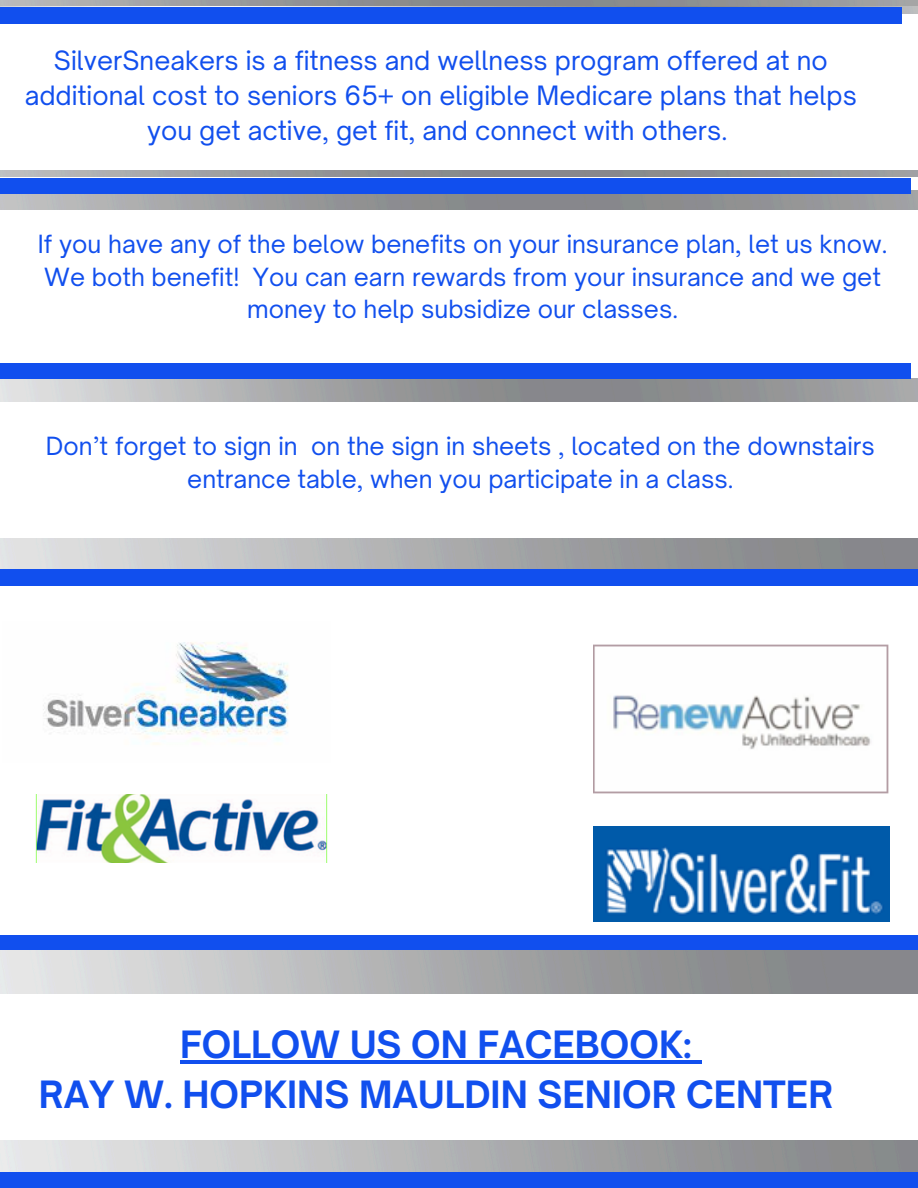
<style>
.page{position:relative;width:918px;height:1188px;background:#fff}
.page>*{position:absolute;margin:0;border:0;box-sizing:border-box;transform-origin:0 0}
.t1{font:700 36px/49.5px "Open Sauce One";color:#114fee;text-align:center}
.t2{font:25.5px/34.8px "Open Sauce One";color:#114fee;text-align:center}
.t3{font:24px/32.7px "Open Sauce One";color:#114fee;text-align:center}
</style>
<div class="page">
<img style="left:43px;top:642px;width:246px;height:103px">
<img style="left:36px;top:794px;width:291px;height:69px">
<img style="left:593px;top:827px;width:296px;height:94px">
<img style="left:593px;top:644px;width:296px;height:150px">
<div style="left:0;top:363px;width:911px;height:16px;background:#114fee"></div>
<div style="left:0;top:7px;width:902px;height:17px;background:#114fee"></div>
<img style="left:0;top:190px;width:918px;height:20px">
<div style="left:0;top:178px;width:911px;height:15px;background:#114fee"></div>
<div style="left:0;top:935px;width:918px;height:17px;background:#114fee"></div>
<div style="left:0;top:569px;width:918px;height:16px;background:#114fee"></div>
<hr style="left:180px;top:1061px;width:512px;height:3px;background:#114fee">
<svg style="left:692px;top:1061px;width:9px;height:3px"></svg>
<img style="left:0;top:951px;width:918px;height:43px">
<div style="left:0;top:1172px;width:918px;height:16px;background:#114fee"></div>
<p class="t2" style="left:25px;top:43px;width:834px">SilverSneakers is a fitness and wellness program offered at no additional cost to seniors 65+ on eligible Medicare plans that helps you get active, get fit, and connect with others.</p>
<p class="t3" style="left:38px;top:227px;width:851px">If you have any of the below benefits on your insurance plan, let us know.<br>We both benefit! You can earn rewards from your insurance and we get money to help subsidize our classes.</p>
<p class="t3" style="left:46px;top:430px;width:830px">Don’t forget to sign in on the sign in sheets , located on the downstairs entrance table, when you participate in a class.</p>
<p class="t1" style="left:39px;top:1020px;width:796px">FOLLOW US ON FACEBOOK:<br>RAY W. HOPKINS MAULDIN SENIOR CENTER</p>
</div>
